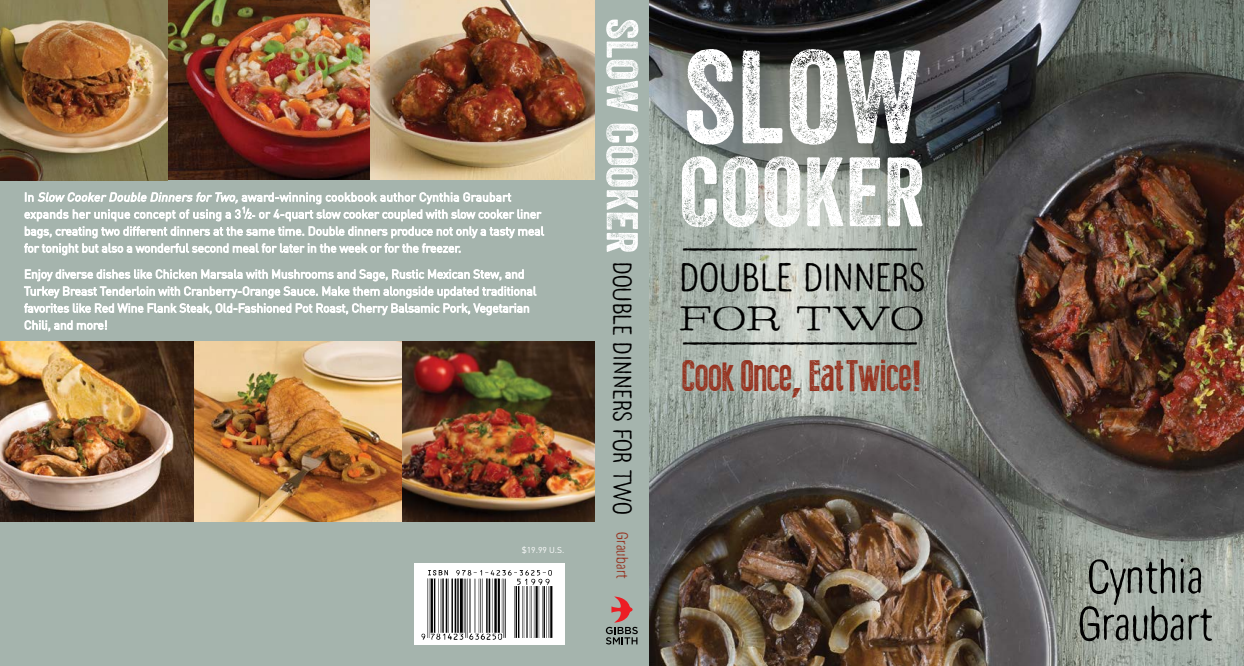
<style>
.page{position:relative;width:1244px;height:666px;background:#fff}
.page>*{position:absolute;margin:0;border:0;box-sizing:border-box;transform-origin:0 0}
.t1{font:128px "Veneer Two";color:#fff}
.t2{font:95px "Veneer Two";letter-spacing:.01em;color:#fff}
.t3{font:300 53.6px/47px "Denim";color:#000}
.t4{font:300 45px/45px "Denim";color:#000}
.t5{font:44px "Press Style";color:#963320}
.t6{font:43px "Veneer Two";color:#fff;scale:1.2 1}
.t7{font:38.5px "Denim";letter-spacing:.01em;color:#000}
.t8{font:300 29.2px "Denim";color:#000}
.t9{font:300 18px "Denim";color:#963320}
.t10{font:8.5px "DIN";color:#fff}
</style>
<div class="page">
<div style="left:0;top:0;width:600px;height:666px;background:#a5b4ad"></div>
<img style="left:369px;top:0;width:225px;height:180px">
<img style="left:0;top:0;width:369px;height:180px">
<div style="left:414px;top:563px;width:150px;height:81px;background:#fff"></div>
<img style="left:421px;top:570px;width:132px;height:70px">
<div style="left:595px;top:0;width:53px;height:666px;background:#a5b4ad"></div>
<svg style="left:605px;top:597px;width:32px;height:48px"></svg>
<img style="left:401px;top:342px;width:193px;height:180px">
<img style="left:194px;top:342px;width:207px;height:180px">
<img style="left:0;top:342px;width:194px;height:180px">
<svg style="left:25px;top:193px;width:516px;height:28px"></svg>
<svg style="left:25px;top:227px;width:519px;height:11px"></svg>
<svg style="left:24px;top:244px;width:436px;height:11px"></svg>
<svg style="left:25px;top:270px;width:498px;height:11px"></svg>
<svg style="left:24px;top:287px;width:512px;height:11px"></svg>
<svg style="left:24px;top:304px;width:505px;height:11px"></svg>
<svg style="left:25px;top:321px;width:82px;height:11px"></svg>
<img style="left:649px;top:0;width:594px;height:666px">
<p class="t10" style="left:521px;top:546px;width:44px">$19.99 U.S.</p>
<p class="t6" style="left:648px;top:18px;width:197px;rotate:90deg">SLOW COOKER</p>
<p class="t8" style="left:637px;top:262px;width:254px;rotate:90deg">DOUBLE DINNERS FOR TWO</p>
<p class="t9" style="left:631px;top:532px;width:49px;rotate:90deg">GRAUBART</p>
<h1 class="t1" style="left:683px;top:19px;width:239px">SLOW</h1>
<h2 class="t2" style="left:679px;top:134px;width:247px">COOKER</h2>
<p class="t4" style="left:679px;top:210px;width:247px">____________<br>DOUBLE DINNERS</p>
<p class="t7" style="left:679px;top:299px;width:246px">for two</p>
<p class="t4" style="left:683px;top:305px;width:235px">____________</p>
<p class="t5" style="left:681px;top:352px;width:243px">Cook Once, Eat Twice!</p>
<p class="t3" style="left:1077px;top:554px;width:137px">CYNTHIA<br>GRAUBART</p>
</div>
